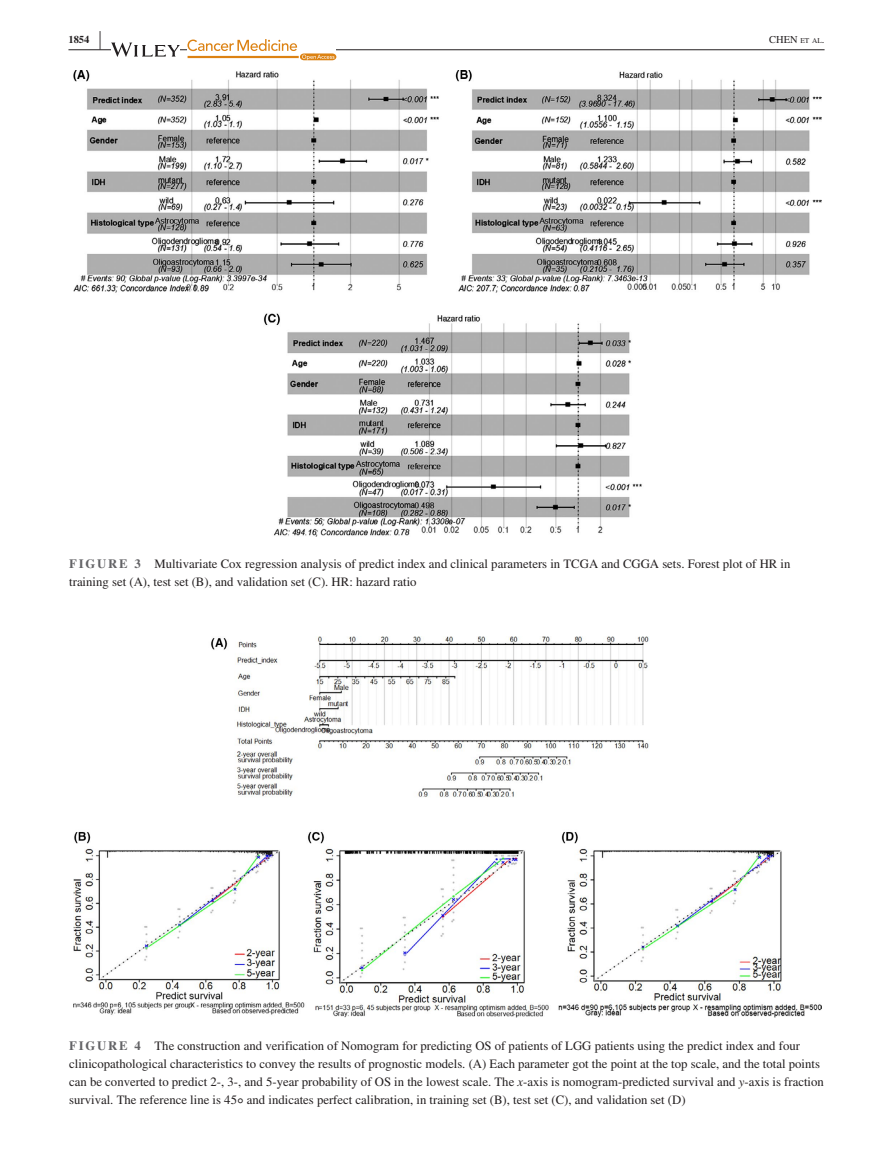
<style>
.page{position:relative;width:893px;height:1174px;background:#fff}
.page>*{position:absolute;margin:0;border:0;box-sizing:border-box;transform-origin:0 0}
.t1{font:700 25.95px "STIX";color:#231f20;scale:.36 1}
.t2{font:12.75px/18px "STIX";color:#231f20}
.t3{font:10.5px "STIX";color:#231f20}
.t4{font:700 10.5px "STIX";color:#231f20}
.s1{font-size:7.35px}
.s2{font-weight:700;color:#636366}
.s3{font-style:italic}
</style>
<div class="page">
<hr style="left:68px;top:49px;width:756px;height:1px;background:#231f20">
<svg style="left:111px;top:43px;width:69px;height:14px"></svg>
<svg style="left:187px;top:39px;width:149px;height:21px"></svg>
<img style="left:73px;top:70px;width:748px;height:466px">
<img style="left:73px;top:636px;width:748px;height:381px">
<p class="t4" style="left:68px;top:33px;width:22px">1854</p>
<h1 class="t1" style="left:99px;top:25px;width:7px">|</h1>
<p class="t3" style="left:769px;top:32px;width:57px">CHEN <span class="s1">et al</span>.</p>
<p class="t2" style="left:69px;top:556px;width:723px"><span class="s2">FIGURE 3</span> Multivariate Cox regression analysis of predict index and clinical parameters in TCGA and CGGA sets. Forest plot of HR in training set (A), test set (B), and validation set (C). HR: hazard ratio</p>
<p class="t2" style="left:69px;top:1037px;width:756px"><span class="s2">FIGURE 4</span> The construction and verification of Nomogram for predicting OS of patients of LGG patients using the predict index and four clinicopathological characteristics to convey the results of prognostic models. (A) Each parameter got the point at the top scale, and the total points can be converted to predict 2-, 3-, and 5-year probability of OS in the lowest scale. The <span class="s3">x</span>-axis is nomogram-predicted survival and <span class="s3">y</span>-axis is fraction survival. The reference line is 45◦ and indicates perfect calibration, in training set (B), test set (C), and validation set (D)</p>
</div>
